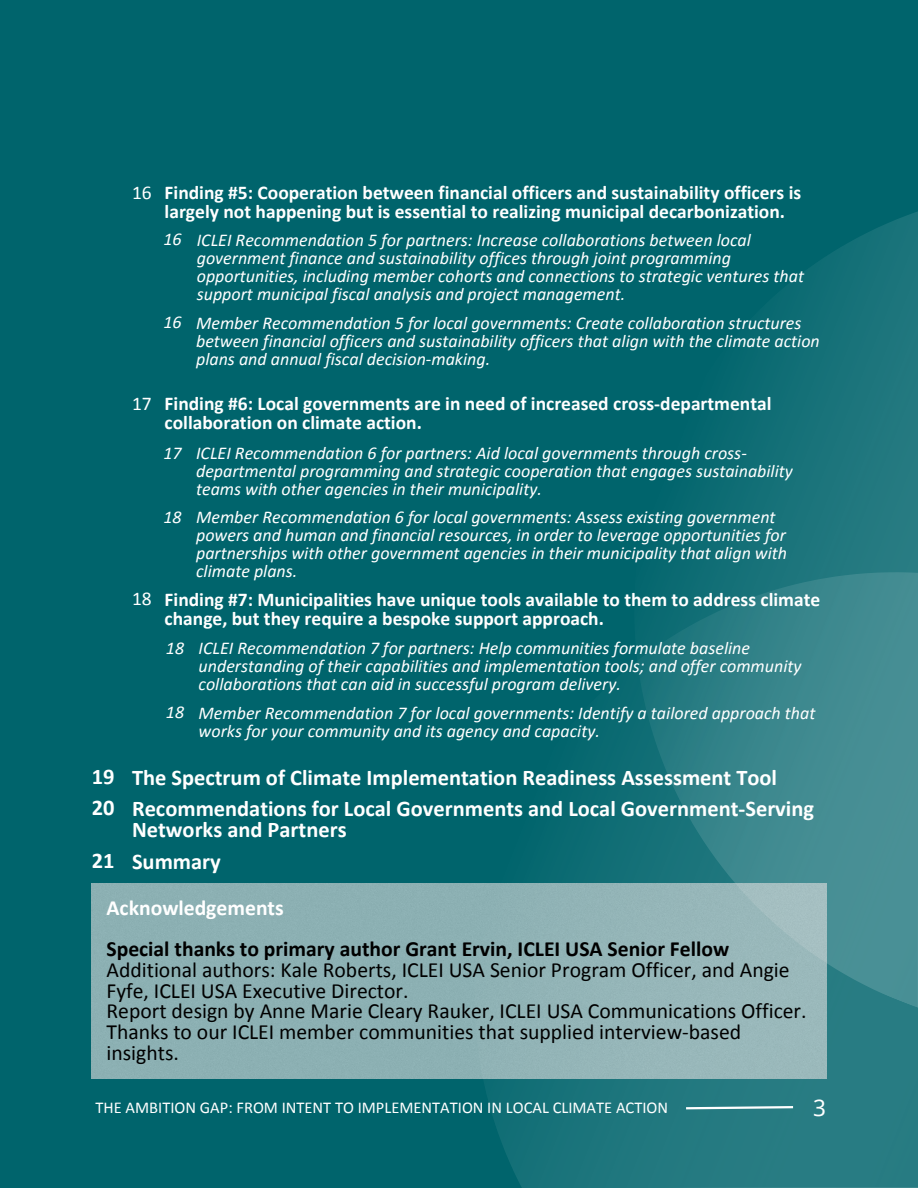
<style>
.page{position:relative;width:918px;height:1188px;background:#00646c}
.page>*{position:absolute;margin:0;border:0;box-sizing:border-box;transform-origin:0 0}
.t1{font:700 22.5px/21.3px "Calibri";color:#fff}
.t2{font:22.5px "Noto Sans";color:#fff}
.t3{font:21.6px/20.7px "Calibri";color:#000}
.t4{font:700 21.6px "Calibri";color:#fff}
.t5{font:700 19.5px/19.2px "Calibri";color:#fff}
.t6{font:19.5px "Calibri";color:#fff}
.t7{font:italic 18px/18px "Calibri";color:#fff}
.t8{font:16.5px "Calibri";color:#fff}
.s1{font-weight:700}
</style>
<div class="page">
<svg style="left:349px;top:1078px;width:569px;height:110px"></svg>
<svg style="left:509px;top:211px;width:409px;height:945px"></svg>
<svg style="left:684px;top:1105px;width:111px;height:6px"></svg>
<img style="left:92px;top:883px;width:734px;height:195px">
<h3 class="t6" style="left:132px;top:184px;width:21px">16</h3>
<p class="t5" style="left:165px;top:185px;width:638px">Finding #5: Cooperation between financial officers and sustainability officers is largely not happening but is essential to realizing municipal decarbonization.</p>
<h4 class="t7" style="left:164px;top:232px;width:20px">16</h4>
<p class="t7" style="left:197px;top:232px;width:609px">ICLEI Recommendation 5 for partners: Increase collaborations between local government finance and sustainability offices through joint programming opportunities, including member cohorts and connections to strategic ventures that support municipal fiscal analysis and project management.</p>
<h4 class="t7" style="left:164px;top:315px;width:20px">16</h4>
<p class="t7" style="left:196px;top:315px;width:625px">Member Recommendation 5 for local governments: Create collaboration structures between financial officers and sustainability officers that align with the climate action plans and annual fiscal decision-making.</p>
<h3 class="t6" style="left:132px;top:395px;width:21px">17</h3>
<p class="t5" style="left:165px;top:396px;width:608px">Finding #6: Local governments are in need of increased cross-departmental collaboration on climate action.</p>
<h4 class="t7" style="left:164px;top:445px;width:20px">17</h4>
<p class="t7" style="left:196px;top:445px;width:598px">ICLEI Recommendation 6 for partners: Aid local governments through cross&shy;departmental programming and strategic cooperation that engages sustainability teams with other agencies in their municipality.</p>
<p class="t7" style="left:164px;top:509px;width:20px">18</p>
<p class="t7" style="left:196px;top:510px;width:593px">Member Recommendation 6 for local governments: Assess existing government powers and human and financial resources, in order to leverage opportunities for partnerships with other government agencies in their municipality that align with climate plans.</p>
<p class="t6" style="left:132px;top:590px;width:21px">18</p>
<h4 class="t5" style="left:165px;top:591px;width:657px">Finding #7: Municipalities have unique tools available to them to address climate change, but they require a bespoke support approach.</h4>
<p class="t7" style="left:166px;top:641px;width:20px">18</p>
<h3 class="t7" style="left:199px;top:641px;width:604px">ICLEI Recommendation 7 for partners: Help communities formulate baseline understanding of their capabilities and implementation tools; and offer community collaborations that can aid in successful program delivery.</h3>
<p class="t7" style="left:166px;top:705px;width:20px">18</p>
<h4 class="t7" style="left:199px;top:705px;width:618px">Member Recommendation 7 for local governments: Identify a tailored approach that works for your community and its agency and capacity.</h4>
<p class="t1" style="left:92px;top:768px;width:24px">19</p>
<h4 class="t1" style="left:132px;top:768px;width:647px">The Spectrum of Climate Implementation Readiness Assessment Tool</h4>
<h1 class="t1" style="left:132px;top:800px;width:684px">Recommendations for Local Governments and Local Government-Serving<br>Networks and Partners</h1>
<p class="t1" style="left:92px;top:799px;width:24px">20</p>
<p class="t1" style="left:92px;top:852px;width:24px">21</p>
<h1 class="t1" style="left:132px;top:853px;width:90px">Summary</h1>
<h1 class="t4" style="left:106px;top:899px;width:179px">Acknowledgements</h1>
<p class="t3" style="left:106px;top:941px;width:702px"><span class="s1">Special thanks to primary author Grant Ervin, ICLEI USA Senior Fellow </span>Additional authors: Kale Roberts, ICLEI USA Senior Program Officer, and Angie Fyfe, ICLEI USA Executive Director.<br>Report design by Anne Marie Cleary Rauker, ICLEI USA Communications Officer.<br>Thanks to our ICLEI member communities that supplied interview-based insights.</p>
<p class="t8" style="left:96px;top:1100px;width:574px">THE AMBITION GAP: FROM INTENT TO IMPLEMENTATION IN LOCAL CLIMATE ACTION</p>
<p class="t2" style="left:813px;top:1092px;width:14px">3</p>
</div>
